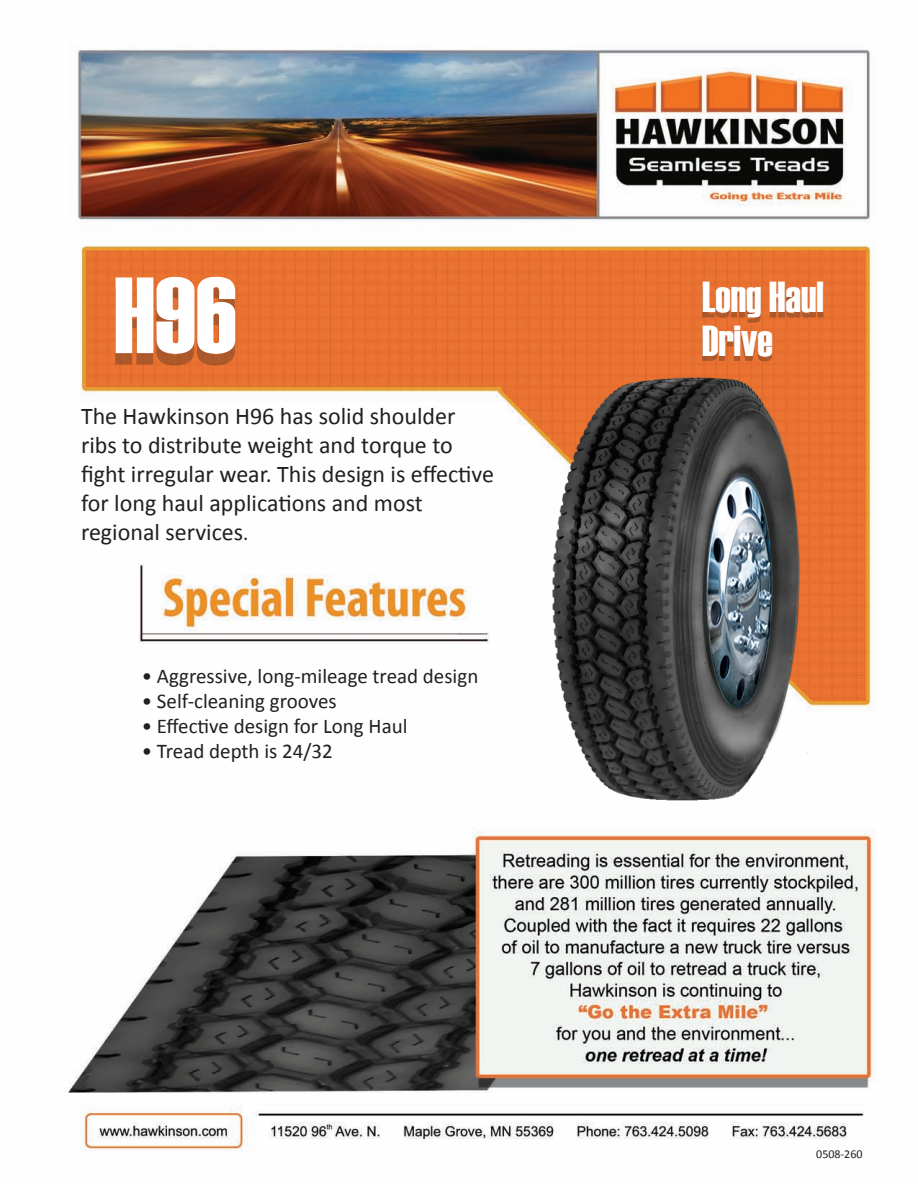
<style>
.page{position:relative;width:918px;height:1188px;background:#fff}
.page>*{position:absolute;margin:0;border:0;box-sizing:border-box;transform-origin:0 0}
.t1{font:108px "Haettenschweiler";color:#fff}
.t2{font:43.2px "Haettenschweiler";color:#fff}
.t3{font:24px/28.8px "Calibri";color:#231f20}
.t4{font:21px "Calibri";color:#231f20}
.t5{font:12px "Calibri";color:#231f20}
.s1{font-size:21px}
</style>
<div class="page">
<img style="left:67px;top:49px;width:809px;height:1102px">
<img style="left:540px;top:366px;width:269px;height:444px">
<div style="left:115px;top:287px;width:522px;height:150px;background:#231f20;opacity:.3"></div>
<div style="left:703px;top:287px;width:215px;height:105px;background:#231f20;opacity:.3"></div>
<p class="t1" style="left:114px;top:242px;width:124px">H96</p>
<p class="t3" style="left:81px;top:401px;width:376px">The Hawkinson H96 has solid shoulder</p>
<p class="t3" style="left:81px;top:430px;width:373px">ribs to distribute weight and torque to</p>
<p class="t3" style="left:81px;top:458px;width:415px">fight irregular wear. This design is effective for long haul applications and most</p>
<p class="t3" style="left:81px;top:516px;width:169px">regional services<span class="s1">.</span></p>
<p class="t4" style="left:142px;top:663px;width:338px">• Aggressive, long-mileage tread design</p>
<p class="t4" style="left:142px;top:688px;width:196px">• Self-cleaning grooves</p>
<p class="t4" style="left:142px;top:713px;width:267px">• Effective design for Long Haul</p>
<p class="t4" style="left:142px;top:738px;width:193px">• Tread depth is 24/32</p>
<p class="t2" style="left:702px;top:268px;width:124px">Long Haul</p>
<p class="t2" style="left:702px;top:311px;width:72px">Drive</p>
<p class="t5" style="left:816px;top:1146px;width:48px">0508-260</p>
</div>
